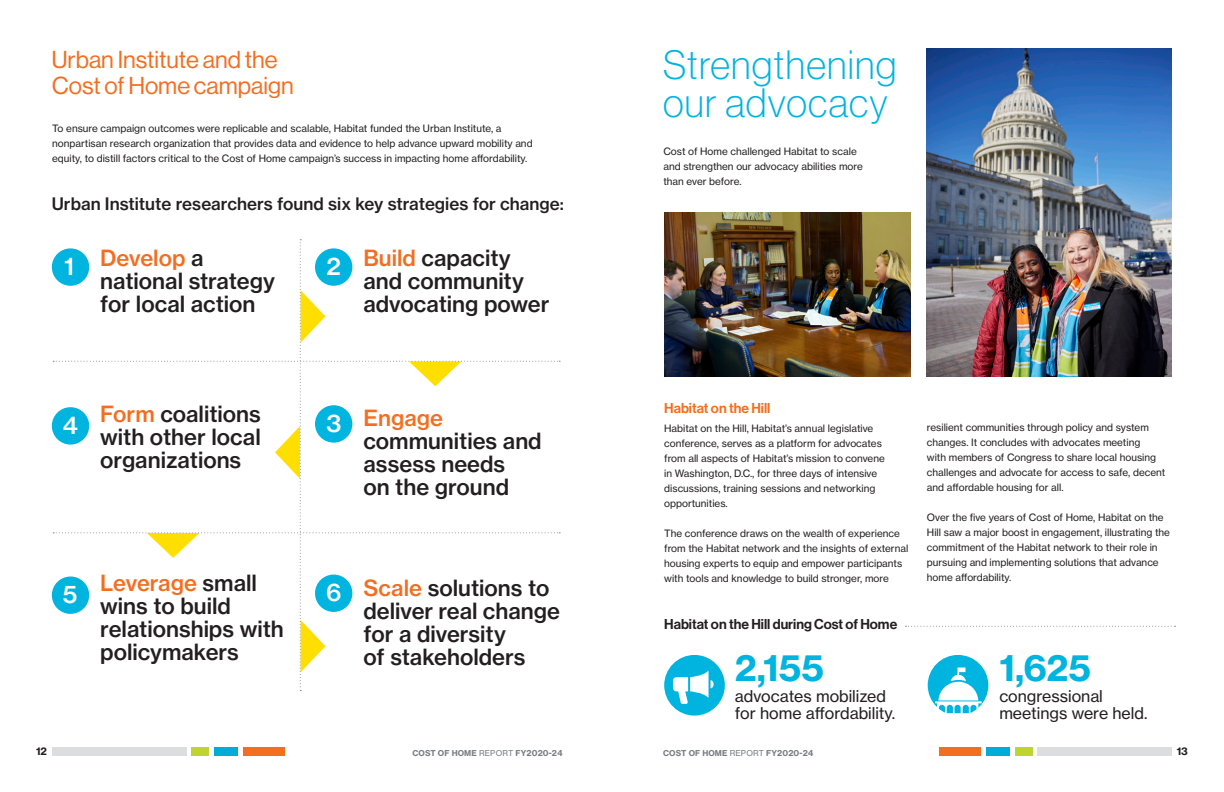
<style>
.page{position:relative;width:1224px;height:792px;background:#fff}
.page>*{position:absolute;margin:0;border:0;box-sizing:border-box;transform-origin:0 0}
.HEADERS{font:40px/38px "N Haas Grotesk DS Pro 35 X Lt";letter-spacing:.03em;color:#00b4e0}
.BODY_COPY{font:36px "N Haas Grotesk TX Pro 75 Bd";color:#00b4e0}
.SUBHEADERS{font:24px/26px "N Haas Grotesk DS Pro 55 Rg";color:#f36e21}
.BODY_COPY-2{font:24px "N Haas Grotesk TX Pro 65 Md";color:#fff}
.BODY_COPY-3{font:22px/23px "N Haas Grotesk TX Pro 65 Md";color:#231f20}
.BODY_COPY-4{font:17px "N Haas Grotesk TX Pro 65 Md";color:#231f20}
.BODY_COPY-5{font:16px/17px "N Haas Grotesk TX Pro 55 Rg";color:#231f20}
.SUBHEAD_-_ORANGE{font:14px "N Haas Grotesk DS Pro 65 Md";color:#231f20}
.SUBHEAD_-_ORANGE-2{font:14px "N Haas Grotesk DS Pro 65 Md";color:#f36e21}
.t1{font:10.5px "N Haas Grotesk TX Pro 75 Bd";color:#231f20}
.BODY_COPY-6{font:10px/15px "N Haas Grotesk TX Pro 55 Rg";color:#231f20}
.t2{font:8px "N Haas Grotesk TX Pro 75 Bd";letter-spacing:.015em;color:#787d83}
.s1{color:#f36e21}
.s2{font-family:"N Haas Grotesk TX Pro 55 Rg"}
</style>
<div class="page">
<div style="left:214px;top:747px;width:24px;height:9px;background:#00acd8"></div>
<div style="left:243px;top:747px;width:41px;height:9px;background:#f36e21"></div>
<div style="left:192px;top:747px;width:17px;height:9px;background:#c0d42f"></div>
<div style="left:52px;top:747px;width:134px;height:9px;background:#dbddde"></div>
<div style="left:986px;top:747px;width:24px;height:9px;background:#00acd8"></div>
<div style="left:940px;top:747px;width:41px;height:9px;background:#f36e21"></div>
<div style="left:1015px;top:747px;width:17px;height:9px;background:#c0d42f"></div>
<div style="left:1038px;top:747px;width:134px;height:9px;background:#dbddde"></div>
<svg style="left:906px;top:626px;width:270px;height:1px"></svg>
<svg style="left:53px;top:239px;width:507px;height:452px"></svg>
<div style="left:52px;top:248px;width:37px;height:38px;background:#00b4e0;border-radius:50%"></div>
<div style="left:52px;top:407px;width:37px;height:38px;background:#00b4e0;border-radius:50%"></div>
<div style="left:52px;top:577px;width:37px;height:37px;background:#00b4e0;border-radius:50%"></div>
<div style="left:315px;top:248px;width:37px;height:38px;background:#00b4e0;border-radius:50%"></div>
<div style="left:315px;top:405px;width:37px;height:38px;background:#00b4e0;border-radius:50%"></div>
<div style="left:315px;top:575px;width:37px;height:37px;background:#00b4e0;border-radius:50%"></div>
<img style="left:927px;top:49px;width:244px;height:328px">
<img style="left:664px;top:212px;width:246px;height:165px">
<div style="left:664px;top:655px;width:61px;height:61px;background:#00b4e0;border-radius:50%"></div>
<div style="left:928px;top:655px;width:60px;height:61px;background:#00b4e0;border-radius:50%"></div>
<svg style="left:673px;top:671px;width:41px;height:33px"></svg>
<svg style="left:932px;top:668px;width:51px;height:48px"></svg>
<p class="SUBHEADERS" style="left:52px;top:46px;width:243px">Urban Institute and the<br>Cost of Home campaign</p>
<p class="BODY_COPY-6" style="left:52px;top:121px;width:482px">To ensure campaign outcomes were replicable and scalable, Habitat funded the Urban Institute, a nonpartisan research organization that provides data and evidence to help advance upward mobility and equity, to distill factors critical to the Cost of Home campaign’s success in impacting home affordability.</p>
<p class="BODY_COPY-4" style="left:52px;top:193px;width:514px">Urban Institute researchers found six key strategies for change:</p>
<p class="BODY_COPY-2" style="left:64px;top:251px;width:11px">1</p>
<p class="BODY_COPY-3" style="left:100px;top:246px;width:176px"><span class="s1">Develop</span> a national strategy for local action</p>
<p class="BODY_COPY-2" style="left:327px;top:251px;width:16px">2</p>
<p class="BODY_COPY-3" style="left:363px;top:246px;width:188px"><span class="s1">Build</span> capacity and community advocating power</p>
<p class="BODY_COPY-2" style="left:62px;top:410px;width:17px">4</p>
<p class="BODY_COPY-3" style="left:100px;top:402px;width:162px;text-align:justify"><span class="s1">Form</span> coalitions with other local organizations</p>
<p class="BODY_COPY-2" style="left:326px;top:408px;width:16px">3</p>
<p class="BODY_COPY-3" style="left:363px;top:407px;width:180px"><span class="s1">Engage </span>communities and assess needs<br>on the ground</p>
<p class="BODY_COPY-2" style="left:63px;top:580px;width:16px">5</p>
<p class="BODY_COPY-3" style="left:100px;top:571px;width:185px"><span class="s1">Leverage</span> small wins to build relationships with policymakers</p>
<p class="BODY_COPY-2" style="left:326px;top:578px;width:17px">6</p>
<p class="BODY_COPY-3" style="left:363px;top:576px;width:198px"><span class="s1">Scale</span> solutions to deliver real change for a diversity<br>of stakeholders</p>
<p class="HEADERS" style="left:663px;top:46px;width:235px">Strengthening our advocacy</p>
<p class="BODY_COPY-6" style="left:663px;top:144px;width:201px">Cost of Home challenged Habitat to scale and strengthen our advocacy abilities more than ever before.</p>
<p class="SUBHEAD_-_ORANGE-2" style="left:664px;top:400px;width:108px">Habitat on the Hill</p>
<p class="BODY_COPY-6" style="left:664px;top:421px;width:222px">Habitat on the Hill, Habitat’s annual legislative conference, serves as a platform for advocates from all aspects of Habitat’s mission to convene in Washington, D.C., for three days of intensive discussions, training sessions and networking opportunities.</p>
<p class="BODY_COPY-6" style="left:664px;top:526px;width:246px">The conference draws on the wealth of experience from the Habitat network and the insights of external housing experts to equip and empower participants with tools and knowledge to build stronger, more</p>
<p class="SUBHEAD_-_ORANGE" style="left:664px;top:616px;width:235px">Habitat on the Hill during Cost of Home</p>
<p class="BODY_COPY" style="left:735px;top:645px;width:91px">2,155</p>
<p class="BODY_COPY-5" style="left:735px;top:687px;width:162px">advocates mobilized for home affordability.</p>
<p class="BODY_COPY-6" style="left:927px;top:420px;width:240px">resilient communities through policy and system changes. It concludes with advocates meeting<br>with members of Congress to share local housing challenges and advocate for access to safe, decent and affordable housing for all.</p>
<p class="BODY_COPY-6" style="left:927px;top:510px;width:245px">Over the five years of Cost of Home, Habitat on the Hill saw a major boost in engagement, illustrating the commitment of the Habitat network to their role in pursuing and implementing solutions that advance home affordability.</p>
<p class="BODY_COPY" style="left:999px;top:645px;width:93px">1,625</p>
<p class="BODY_COPY-5" style="left:999px;top:687px;width:150px">congressional meetings were held.</p>
<p class="t1" style="left:36px;top:745px;width:12px">12</p>
<p class="t2" style="left:412px;top:748px;width:152px">COST OF HOME <span class="s2">REPORT</span> FY2020-24</p>
<p class="t2" style="left:663px;top:748px;width:152px">COST OF HOME <span class="s2">REPORT</span> FY2020-24</p>
<p class="t1" style="left:1177px;top:745px;width:13px">13</p>
</div>
